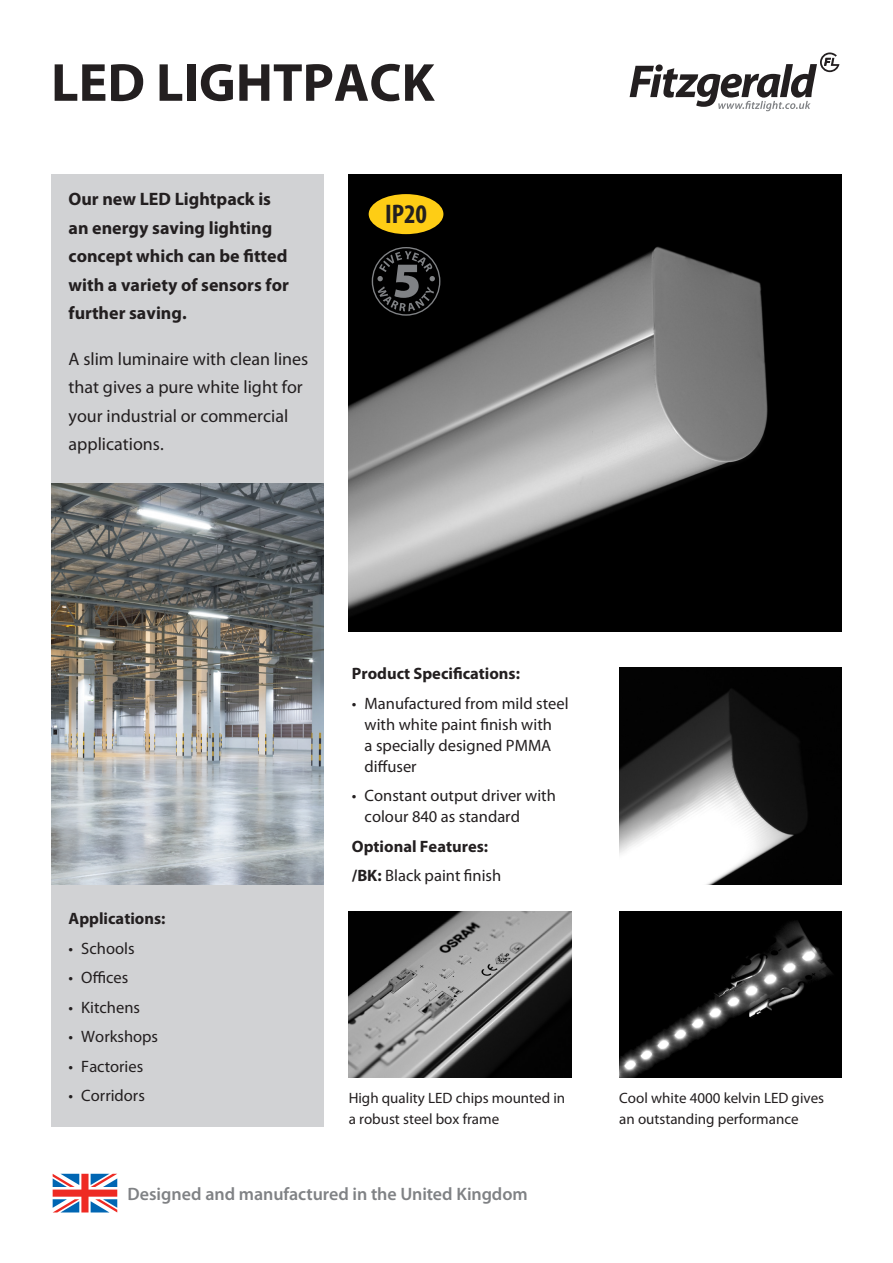
<style>
.page{position:relative;width:893px;height:1263px;background:#fff}
.page>*{position:absolute;margin:0;border:0;box-sizing:border-box;transform-origin:0 0}
.t1{font:700 54px "Myriad Pro";color:#231f20}
.t2{font:700 condensed 27px "Myriad Pro";color:#231f20}
.t3{font:700 18px/28.5px "Myriad Pro";color:#231f20}
.t4{font:18px/28.5px "Myriad Pro";color:#231f20}
.t5{font:600 18px "Myriad Pro";letter-spacing:-.005em;color:#808285}
.t6{font:16.5px/21px "Myriad Pro";color:#231f20}
.t7{font:700 16.5px "Myriad Pro";color:#231f20}
.t8{font:15px/21px "Myriad Pro";color:#231f20}
.s1{font-weight:700}
</style>
<div class="page">
<img style="left:348px;top:175px;width:494px;height:456px">
<svg style="left:629px;top:52px;width:211px;height:60px"></svg>
<div style="left:51px;top:175px;width:272px;height:952px;background:#d1d2d4"></div>
<div style="left:369px;top:194px;width:74px;height:40px;background:#fecd15;border-radius:50%"></div>
<img style="left:619px;top:911px;width:223px;height:166px">
<img style="left:349px;top:911px;width:222px;height:166px">
<svg style="left:368px;top:242px;width:77px;height:78px;background:#1b1b1c"></svg>
<svg style="left:52px;top:1173px;width:66px;height:40px"></svg>
<img style="left:51px;top:483px;width:272px;height:401px">
<img style="left:619px;top:667px;width:223px;height:217px">
<p class="t1" style="left:51px;top:52px;width:385px">LED LIGHTPACK</p>
<p class="t3" style="left:69px;top:185px;width:222px">Our new LED Lightpack is an energy saving lighting concept which can be fitted with a variety of sensors for further saving.</p>
<p class="t4" style="left:69px;top:345px;width:241px">A slim luminaire with clean lines that gives a pure white light for your industrial or commercial applications.</p>
<p class="t2" style="left:385px;top:199px;width:44px">IP20</p>
<p class="t7" style="left:69px;top:909px;width:98px">Applications:</p>
<p class="t6" style="left:69px;top:938px;width:67px">• Schools</p>
<p class="t6" style="left:69px;top:968px;width:61px">• Offices</p>
<p class="t6" style="left:69px;top:997px;width:73px">• Kitchens</p>
<p class="t6" style="left:69px;top:1027px;width:91px">• Workshops</p>
<p class="t6" style="left:69px;top:1056px;width:76px">• Factories</p>
<p class="t6" style="left:69px;top:1086px;width:78px">• Corridors</p>
<p class="t7" style="left:352px;top:665px;width:170px">Product Specifications:</p>
<p class="t6" style="left:365px;top:693px;width:205px;text-indent:-13px">• Manufactured from mild steel with white paint finish with<br>a specially designed PMMA diffuser</p>
<p class="t6" style="left:365px;top:786px;width:193px;text-indent:-13px">• Constant output driver with colour 840 as standard</p>
<p class="t7" style="left:352px;top:837px;width:138px">Optional Features:</p>
<p class="t6" style="left:352px;top:866px;width:151px"><span class="s1">/BK:</span> Black paint finish</p>
<p class="t8" style="left:349px;top:1087px;width:218px">High quality LED chips mounted in a robust steel box frame</p>
<p class="t5" style="left:128px;top:1184px;width:402px">Designed and manufactured in the United Kingdom</p>
<p class="t8" style="left:619px;top:1087px;width:206px">Cool white 4000 kelvin LED gives an outstanding performance</p>
</div>
